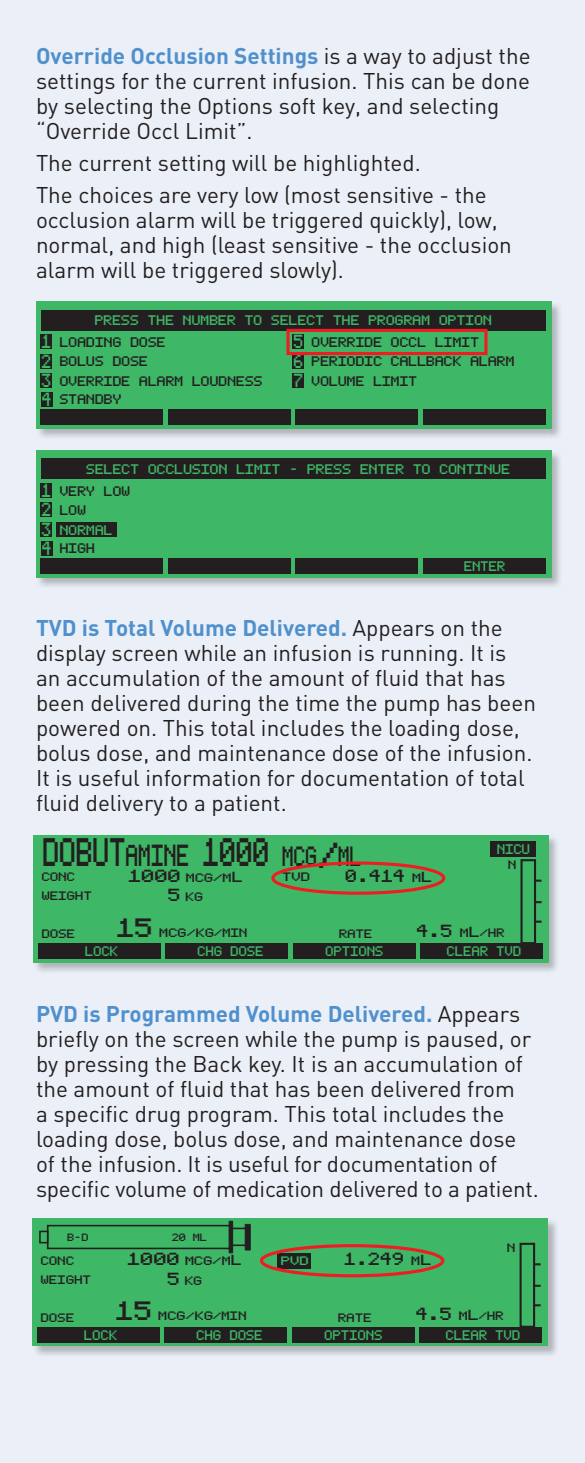
<style>
.page{position:relative;width:585px;height:1463px;background:#fff}
.page>*{position:absolute;margin:0;border:0;box-sizing:border-box;transform-origin:0 0}
.t1{font:31.5px "Prizm Overlap";color:#231f20}
.t2{font:22.5px/25px "DIN";color:#231f20}
.t3{font:14px "Prizm Overlap";color:#231f20;scale:1.63 1}
.t4{font:11px/20px "Prizm Overlap";color:#231f20;scale:1.52 1}
.t5{font:11px/20px "Prizm Overlap";color:#3eb766;scale:1.52 1}
.t6{font:11px "Prizm Overlap";color:#3eb766;scale:1.43 1}
.t7{font:9.75px "Prizm Overlap";color:#231f20;scale:1.79 1}
.t8{font:9.75px "Prizm Overlap";color:#231f20;scale:1.63 1}
.t9{font:9.75px "Prizm Overlap";color:#231f20;scale:1.71 1}
.t10{font:9.75px "Prizm Overlap";color:#231f20;scale:1.83 1}
.t11{font:9.75px "Prizm Overlap";color:#3eb766;scale:1.83 1}
.t12{font:8.5px "Prizm Overlap";color:#231f20;scale:1.59 1}
.s1{font-weight:700;color:#5090cc}
.s2{font-size:15px;color:#3eb766}
.s3{font-size:15px}
.s4{color:#231f20}
.s5{font-size:24.25px}
.s6{font-size:22px}
.s7{font-size:40px}
.s8{font-size:14px}
.s9{font-size:11.5px}
.s10{font-size:9.75px}
.s11{font-size:21px}
</style>
<div class="page">
<div style="left:0;top:0;width:585px;height:1462px;background:#ebf0f8"></div>
<div style="left:36px;top:301px;width:527px;height:139px;background:#231f20;opacity:.29"></div>
<div style="left:36px;top:301px;width:515px;height:128px;background:#3eb766"></div>
<div style="left:423px;top:409px;width:123px;height:16px;background:#231f20"></div>
<div style="left:41px;top:409px;width:122px;height:16px;background:#231f20"></div>
<div style="left:168px;top:409px;width:123px;height:16px;background:#231f20"></div>
<div style="left:295px;top:409px;width:123px;height:16px;background:#231f20"></div>
<div style="left:41px;top:310px;width:505px;height:20px;background:#231f20"></div>
<div style="left:41px;top:353px;width:11px;height:15px;background:#231f20"></div>
<div style="left:41px;top:373px;width:11px;height:15px;background:#231f20"></div>
<div style="left:41px;top:334px;width:11px;height:15px;background:#231f20"></div>
<div style="left:41px;top:392px;width:11px;height:15px;background:#231f20"></div>
<div style="left:292px;top:353px;width:12px;height:15px;background:#231f20"></div>
<div style="left:292px;top:373px;width:12px;height:15px;background:#231f20"></div>
<div style="left:292px;top:334px;width:12px;height:15px;background:#231f20"></div>
<div style="left:286px;top:329px;width:202px;height:26px;border:3px solid #ee1d23"></div>
<div style="left:36px;top:450px;width:527px;height:139px;background:#231f20;opacity:.29"></div>
<div style="left:36px;top:450px;width:515px;height:128px;background:#3eb766"></div>
<div style="left:56px;top:521px;width:61px;height:15px;background:#231f20"></div>
<div style="left:423px;top:558px;width:123px;height:16px;background:#231f20"></div>
<div style="left:41px;top:558px;width:122px;height:16px;background:#231f20"></div>
<div style="left:168px;top:558px;width:123px;height:16px;background:#231f20"></div>
<div style="left:295px;top:558px;width:123px;height:16px;background:#231f20"></div>
<div style="left:41px;top:459px;width:505px;height:20px;background:#231f20"></div>
<div style="left:41px;top:502px;width:11px;height:15px;background:#231f20"></div>
<div style="left:41px;top:521px;width:11px;height:15px;background:#231f20"></div>
<div style="left:41px;top:483px;width:11px;height:15px;background:#231f20"></div>
<div style="left:41px;top:541px;width:11px;height:15px;background:#231f20"></div>
<div style="left:33px;top:834px;width:527px;height:139px;background:#231f20;opacity:.29"></div>
<div style="left:33px;top:835px;width:516px;height:127px;background:#3eb766"></div>
<div style="left:420px;top:943px;width:123px;height:15px;background:#231f20"></div>
<div style="left:38px;top:943px;width:123px;height:15px;background:#231f20"></div>
<div style="left:166px;top:943px;width:122px;height:15px;background:#231f20"></div>
<div style="left:293px;top:943px;width:123px;height:15px;background:#231f20"></div>
<div style="left:490px;top:840px;width:45px;height:16px;background:#231f20"></div>
<div style="left:520px;top:859px;width:16px;height:85px;border:2px solid #231f20"></div>
<svg style="left:535px;top:879px;width:7px;height:2px"></svg>
<svg style="left:535px;top:901px;width:7px;height:2px"></svg>
<svg style="left:535px;top:920px;width:7px;height:2px"></svg>
<div style="left:271px;top:861px;width:174px;height:33px;border:3px solid #ee1d23;border-radius:50%"></div>
<div style="left:32px;top:1218px;width:527px;height:138px;background:#231f20;opacity:.29"></div>
<div style="left:33px;top:1218px;width:515px;height:128px;background:#3eb766"></div>
<div style="left:420px;top:1326px;width:122px;height:16px;background:#231f20"></div>
<div style="left:37px;top:1326px;width:123px;height:16px;background:#231f20"></div>
<div style="left:165px;top:1326px;width:122px;height:16px;background:#231f20"></div>
<div style="left:292px;top:1326px;width:123px;height:16px;background:#231f20"></div>
<div style="left:277px;top:1253px;width:34px;height:15px;background:#231f20"></div>
<div style="left:520px;top:1242px;width:15px;height:85px;border:2px solid #231f20"></div>
<svg style="left:535px;top:1263px;width:6px;height:2px"></svg>
<svg style="left:535px;top:1284px;width:6px;height:2px"></svg>
<svg style="left:535px;top:1304px;width:6px;height:2px"></svg>
<div style="left:260px;top:1244px;width:184px;height:33px;border:3px solid #ee1d23;border-radius:50%"></div>
<div style="left:47px;top:1224px;width:185px;height:25px;border:2px solid #231f20"></div>
<div style="left:39px;top:1230px;width:10px;height:13px;border:2px solid #231f20"></div>
<div style="left:230px;top:1227px;width:18px;height:19px;border:2px solid #231f20"></div>
<hr style="left:229px;top:1220px;width:4px;height:33px;background:#231f20">
<svg style="left:245px;top:1223px;width:6px;height:27px"></svg>
<div style="left:245px;top:1224px;width:5px;height:25px;background:#231f20"></div>
<p class="t2" style="left:36px;top:43px;width:496px"><span class="s1">Override Occlusion Settings</span> is a way to adjust the settings for the current infusion. This can be done by selecting the Options soft key, and selecting “Override Occl Limit”.</p>
<p class="t2" style="left:36px;top:146px;width:452px;line-height:32.2px">The current setting will be highlighted.<br>The choices are very low (most sensitive - the</p>
<p class="t2" style="left:36px;top:207px;width:477px">occlusion alarm will be triggered quickly), low, normal, and high (least sensitive - the occlusion alarm will be triggered slowly).</p>
<p class="t5" style="left:94px;top:311px;width:263px">PRESS THE NUMBER TO SELECT THE PROGRAM OPTION</p>
<p class="t4" style="left:41px;top:352px;width:147px"><span class="s2">2</span> BOLUS DOSE<br><span class="s2">3</span> OVERRIDE ALARM LOUDNESS</p>
<p class="t4" style="left:41px;top:333px;width:83px"><span class="s2">1</span> LOADING DOSE</p>
<p class="t4" style="left:292px;top:333px;width:124px"><span class="s2">5</span> OVERRIDE OCCL LIMIT</p>
<p class="t4" style="left:292px;top:352px;width:147px"><span class="s2">6</span> PERIODIC CALLBACK ALARM<br><span class="s2">7</span> VOLUME LIMIT</p>
<p class="t4" style="left:41px;top:390px;width:54px"><span class="s2">4</span> STANDBY</p>
<p class="t5" style="left:85px;top:459px;width:280px">SELECT OCCLUSION LIMIT - PRESS ENTER TO CONTINUE</p>
<p class="t5" style="left:41px;top:500px;width:48px"><span class="s3">2</span> <span class="s4">LOW<br></span><span class="s3">3</span> NORMAL</p>
<p class="t4" style="left:41px;top:482px;width:60px"><span class="s2">1</span> VERY LOW</p>
<p class="t4" style="left:41px;top:539px;width:36px"><span class="s2">4</span> HIGH</p>
<p class="t6" style="left:463px;top:561px;width:30px">ENTER</p>
<p class="t2" style="left:36px;top:614px;width:502px"><span class="s1">TVD is Total Volume Delivered.</span> Appears on the display screen while an infusion is running. It is an accumulation of the amount of fluid that has been delivered during the time the pump has been powered on. This total includes the loading dose, bolus dose, and maintenance dose of the infusion.<br>It is useful information for documentation of total fluid delivery to a patient.</p>
<h1 class="t1" style="left:41px;top:838px;width:321px">DOBUT<span class="s5">AMINE</span> 1000 <span class="s6">MCG</span><span class="s7">/</span><span class="s6">ML</span></h1>
<p class="t8" style="left:41px;top:872px;width:22px">CONC</p>
<p class="t7" style="left:127px;top:873px;width:66px"><span class="s8">1000</span> MCG/M<span class="s9">L</span></p>
<p class="t3" style="left:344px;top:869px;width:55px">0.414 <span class="s10">M</span><span class="s9">L</span></p>
<p class="t7" style="left:114px;top:928px;width:75px"><span class="s11">15</span> MCG/KG/MIN</p>
<p class="t7" style="left:415px;top:928px;width:51px"><span class="s8">4.5</span> M<span class="s9">L</span>/HR</p>
<p class="t6" style="left:496px;top:843px;width:25px">NICU</p>
<p class="t8" style="left:507px;top:860px;width:7px">N</p>
<p class="t10" style="left:281px;top:872px;width:17px">TVD</p>
<p class="t8" style="left:41px;top:891px;width:32px">WEIGHT</p>
<p class="t9" style="left:167px;top:892px;width:22px"><span class="s8">5</span> KG</p>
<p class="t8" style="left:41px;top:929px;width:22px">DOSE</p>
<p class="t8" style="left:338px;top:929px;width:22px">RATE</p>
<p class="t6" style="left:84px;top:946px;width:25px">LOCK</p>
<p class="t6" style="left:196px;top:946px;width:48px">CHG DOSE</p>
<p class="t6" style="left:325px;top:946px;width:42px">OPTIONS</p>
<p class="t6" style="left:446px;top:946px;width:54px">CLEAR TVD</p>
<p class="t2" style="left:36px;top:1000px;width:504px"><span class="s1">PVD is Programmed Volume Delivered.</span> Appears briefly on the screen while the pump is paused, or by pressing the Back key. It is an accumulation of the amount of fluid that has been delivered from<br>a specific drug program. This total includes the loading dose, bolus dose, and maintenance dose of the infusion. It is useful for documentation of specific volume of medication delivered to a patient.</p>
<p class="t12" style="left:67px;top:1233px;width:15px">B-D</p>
<p class="t12" style="left:171px;top:1233px;width:24px">20 ML</p>
<p class="t8" style="left:506px;top:1243px;width:7px">N</p>
<p class="t8" style="left:40px;top:1256px;width:22px">CONC</p>
<p class="t7" style="left:126px;top:1256px;width:66px"><span class="s8">1000</span> MCG/M<span class="s9">L</span></p>
<p class="t3" style="left:343px;top:1252px;width:55px">1.249 <span class="s10">M</span><span class="s9">L</span></p>
<p class="t7" style="left:114px;top:1311px;width:75px"><span class="s11">15</span> MCG/KG/MIN</p>
<p class="t7" style="left:414px;top:1311px;width:51px"><span class="s8">4.5</span> M<span class="s9">L</span>/HR</p>
<p class="t11" style="left:280px;top:1256px;width:17px">PVD</p>
<p class="t8" style="left:40px;top:1275px;width:32px">WEIGHT</p>
<p class="t9" style="left:166px;top:1276px;width:22px"><span class="s8">5</span> KG</p>
<p class="t8" style="left:40px;top:1312px;width:22px">DOSE</p>
<p class="t8" style="left:337px;top:1312px;width:22px">RATE</p>
<p class="t6" style="left:83px;top:1329px;width:25px">LOCK</p>
<p class="t6" style="left:196px;top:1329px;width:48px">CHG DOSE</p>
<p class="t6" style="left:324px;top:1329px;width:42px">OPTIONS</p>
<p class="t6" style="left:445px;top:1329px;width:54px">CLEAR TVD</p>
</div>
